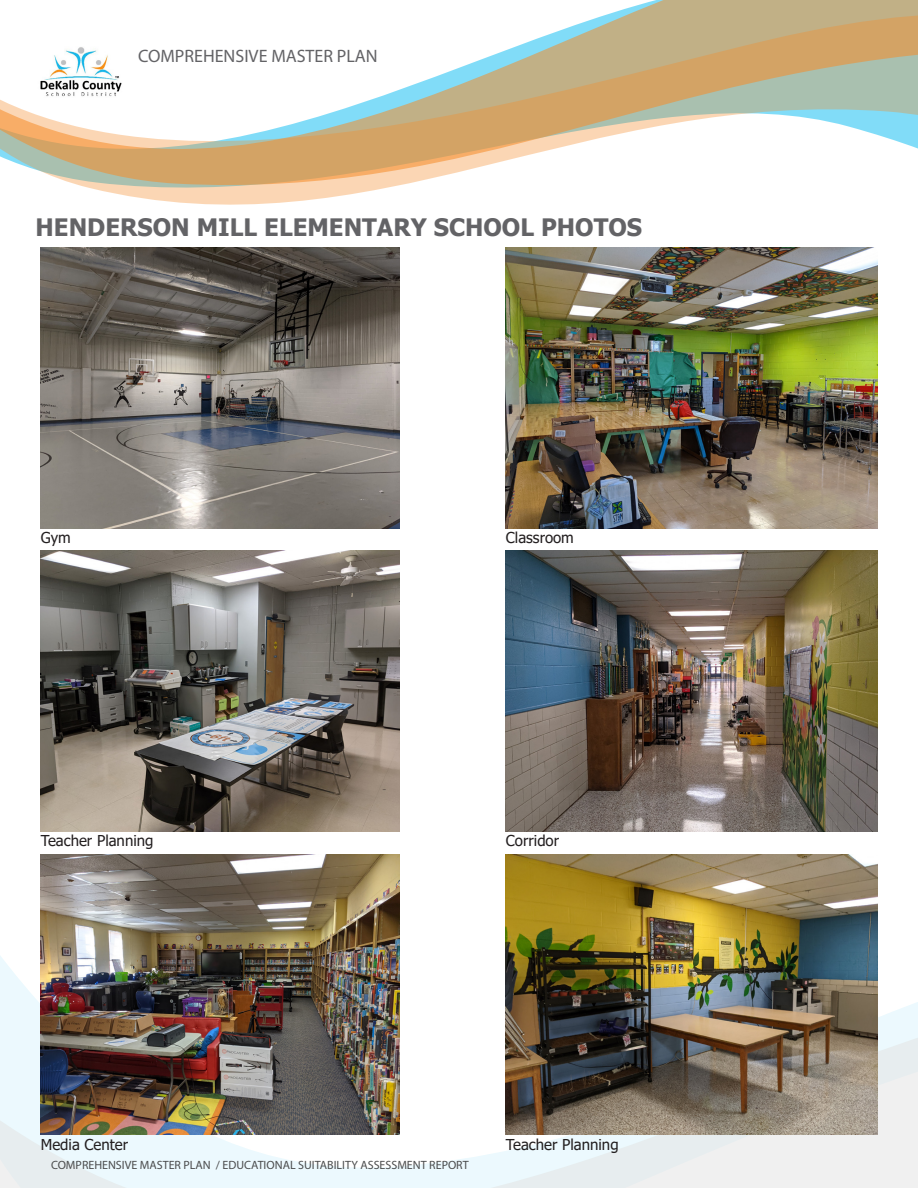
<style>
.page{position:relative;width:918px;height:1188px;background:#fff}
.page>*{position:absolute;margin:0;border:0;box-sizing:border-box;transform-origin:0 0}
.t1{font:700 24px "Tahoma";color:#636366}
.t2{font:18px "Myriad Pro";color:#636366}
.t3{font:15px "Tahoma";color:#231f20}
.t4{font:12px "Myriad Pro";color:#4b4c4d}
</style>
<div class="page">
<svg style="left:0;top:0;width:918px;height:205px"></svg>
<svg style="left:0;top:887px;width:918px;height:301px"></svg>
<img style="left:41px;top:248px;width:358px;height:280px">
<img style="left:506px;top:248px;width:372px;height:280px">
<img style="left:41px;top:551px;width:358px;height:281px">
<img style="left:506px;top:551px;width:371px;height:281px">
<img style="left:41px;top:854px;width:358px;height:281px">
<img style="left:506px;top:854px;width:372px;height:281px">
<p class="t2" style="left:138px;top:45px;width:241px">COMPREHENSIVE MASTER PLAN</p>
<p class="t1" style="left:36px;top:210px;width:608px">HENDERSON MILL ELEMENTARY SCHOOL PHOTOS</p>
<p class="t3" style="left:41px;top:528px;width:32px">Gym</p>
<p class="t3" style="left:41px;top:831px;width:114px">Teacher Planning</p>
<p class="t3" style="left:506px;top:528px;width:69px">Classroom</p>
<p class="t3" style="left:506px;top:831px;width:55px">Corridor</p>
<p class="t3" style="left:41px;top:1134px;width:89px">Media Center</p>
<p class="t4" style="left:51px;top:1157px;width:419px">COMPREHENSIVE MASTER PLAN / EDUCATIONAL SUITABILITY ASSESSMENT REPORT</p>
<p class="t3" style="left:506px;top:1134px;width:114px">Teacher Planning</p>
</div>
